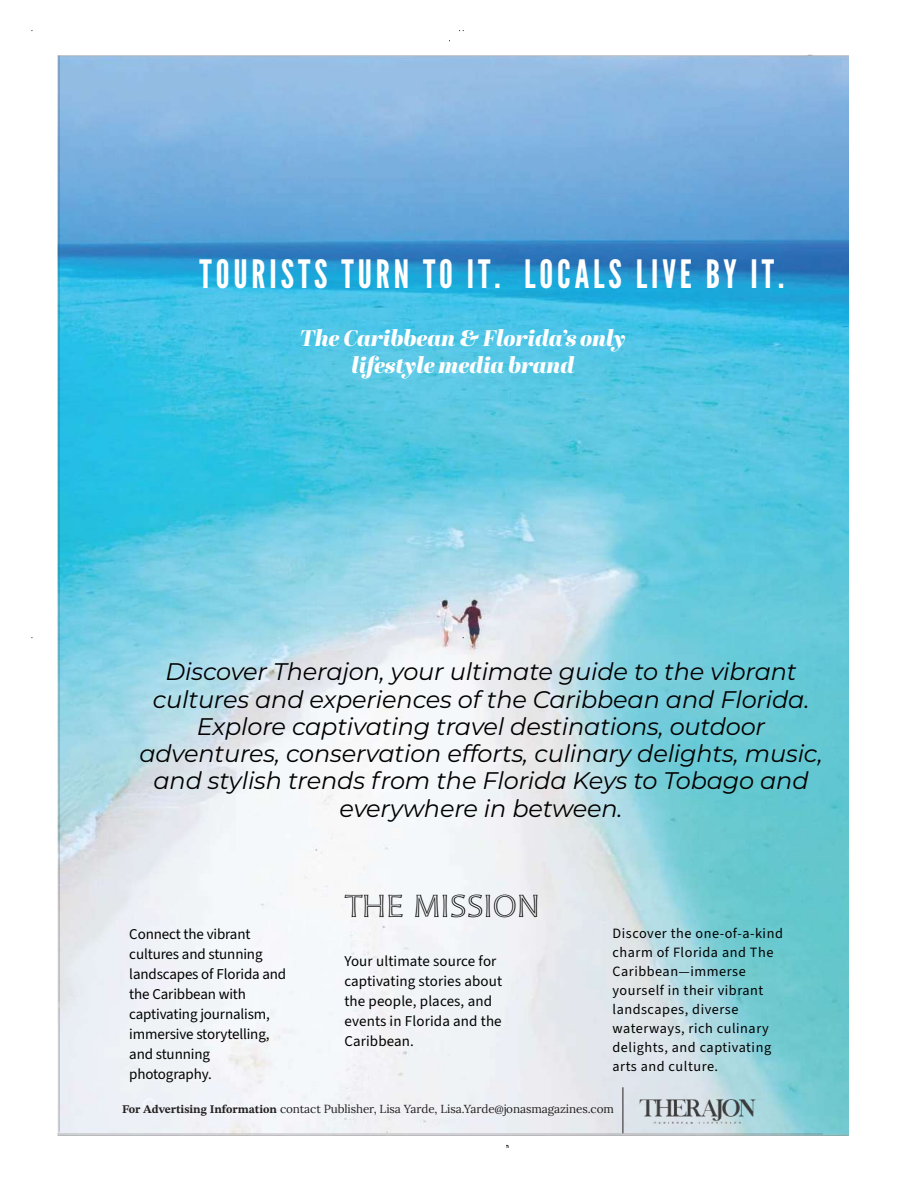
<style>
.page{position:relative;width:918px;height:1188px;background:#fff}
.page>*{position:absolute;margin:0;border:0;box-sizing:border-box;transform-origin:0 0}
.t1{font:39px "League Gothic";letter-spacing:.1em;color:#fff}
.t2{font:300 expanded 33px "Moonglow";letter-spacing:-.01em;color:#000}
.t3{font:italic 24px/27.3px "Montserrat";letter-spacing:-.005em;color:#000;text-align:center}
.t4{font:italic 22.5px/27px "Abril Fatface";letter-spacing:-.01em;color:#fff;text-align:center}
.t5{font:15px/20px "Source Sans 3";letter-spacing:-.01em;color:#000}
.t6{font:15px/20px "Source Sans 3";letter-spacing:.01em;color:#000}
.t7{font:14.25px/19px "Source Sans 3";letter-spacing:.035em;color:#000}
.t8{font:11.7px "Lora";letter-spacing:-.005em;color:#232020}
.s1{font-family:"STIX Two Text";font-weight:700}
</style>
<div class="page">
<img style="left:58px;top:56px;width:790px;height:1080px">
<img style="left:57px;top:58px;width:3px;height:1074px">
<img style="left:57px;top:1133px;width:765px;height:3px">
<svg style="left:143px;top:1098px;width:13px;height:14px"></svg>
<img style="left:57px;top:54px;width:764px;height:4px">
<hr style="left:623px;top:1087px;width:1px;height:46px;background:#232020">
<img style="left:638px;top:1097px;width:119px;height:26px">
<h1 class="t1" style="left:199px;top:251px;width:586px">TOURISTS TURN TO IT. LOCALS LIVE BY IT.</h1>
<p class="t4" style="left:300px;top:324px;width:327px">The Caribbean &amp; Florida’s only lifestyle media brand</p>
<p class="t3" style="left:139px;top:657px;width:685px">Discover Therajon, your ultimate guide to the vibrant cultures and experiences of the Caribbean and Florida.<br>Explore captivating travel destinations, outdoor adventures, conservation efforts, culinary delights, music, and stylish trends from the Florida Keys to Tobago and everywhere in between.</p>
<h2 class="t2" style="left:345px;top:888px;width:197px">THE MISSION</h2>
<p class="t7" style="left:613px;top:924px;width:172px">Discover the one-of-a-kind charm of Florida and The<br>Caribbean—immerse yourself in their vibrant landscapes, diverse waterways, rich culinary delights, and captivating arts and culture.</p>
<p class="t8" style="left:122px;top:1100px;width:493px"><span class="s1">For Advertising Information</span> contact Publisher, Lisa Yarde, Lisa.Yarde@jonasmagazines.com</p>
<p class="t5" style="left:129px;top:924px;width:159px">Connect the vibrant cultures and stunning landscapes of Florida and the Caribbean with captivating journalism, immersive storytelling, and stunning photography.</p>
<p class="t6" style="left:344px;top:951px;width:159px">Your ultimate source for captivating stories about the people, places, and events in Florida and the<br>Caribbean.</p>
</div>
